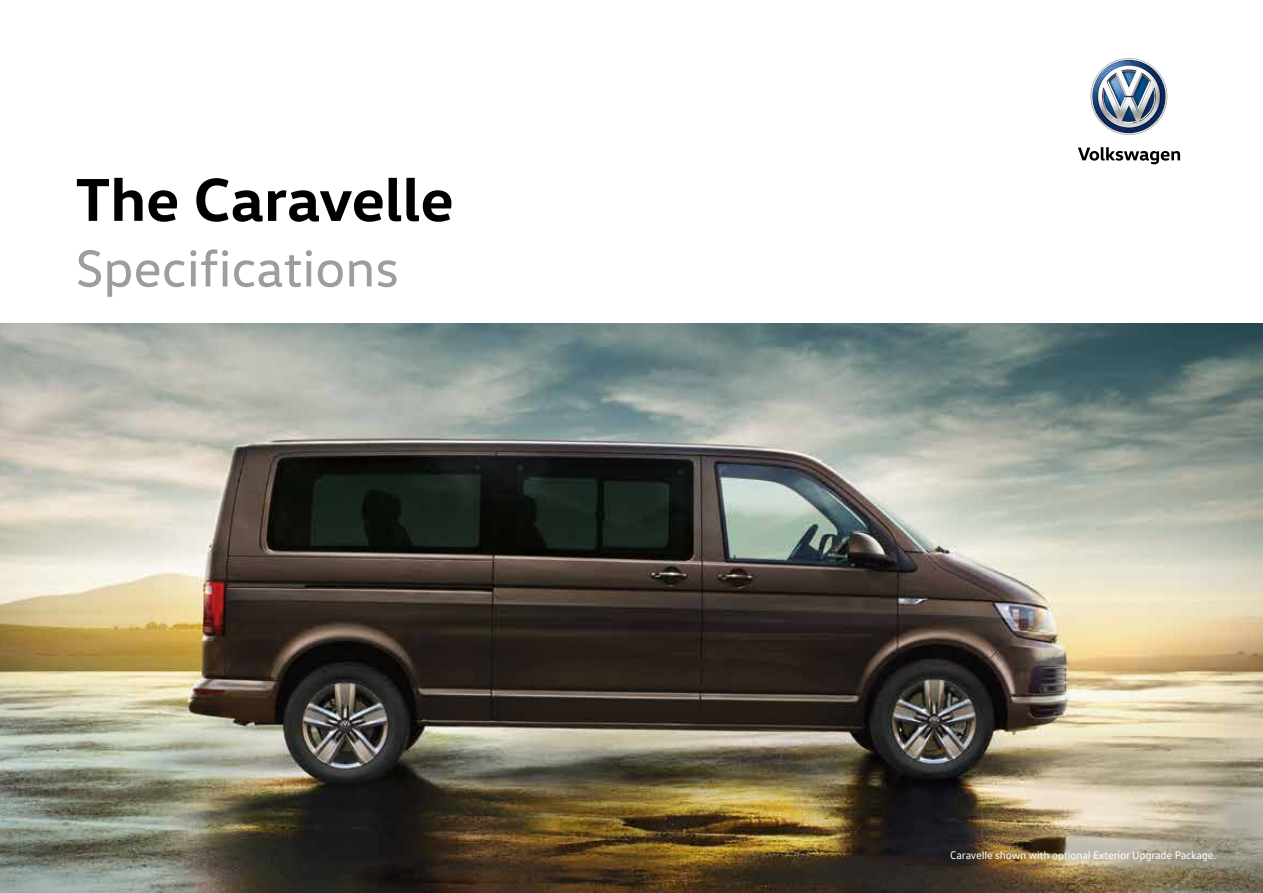
<style>
.page{position:relative;width:1263px;height:893px;background:#fff}
.page>*{position:absolute;margin:0;border:0;box-sizing:border-box;transform-origin:0 0}
.t1{font:700 61.5px "VW Head";color:#000}
.t2{font:52.5px "VW Head";color:#9d9d9c}
.t3{font:11.25px "VW Text";letter-spacing:-.015em;color:#fff}
</style>
<div class="page">
<img style="left:1090px;top:58px;width:78px;height:77px">
<svg style="left:1078px;top:147px;width:102px;height:17px"></svg>
<img style="left:0;top:323px;width:1263px;height:570px">
<h1 class="t1" style="left:75px;top:160px;width:380px">The Caravelle</h1>
<h2 class="t2" style="left:75px;top:236px;width:325px">Specifications</h2>
<p class="t3" style="left:950px;top:848px;width:267px">Caravelle shown with optional Exterior Upgrade Package.</p>
</div>
